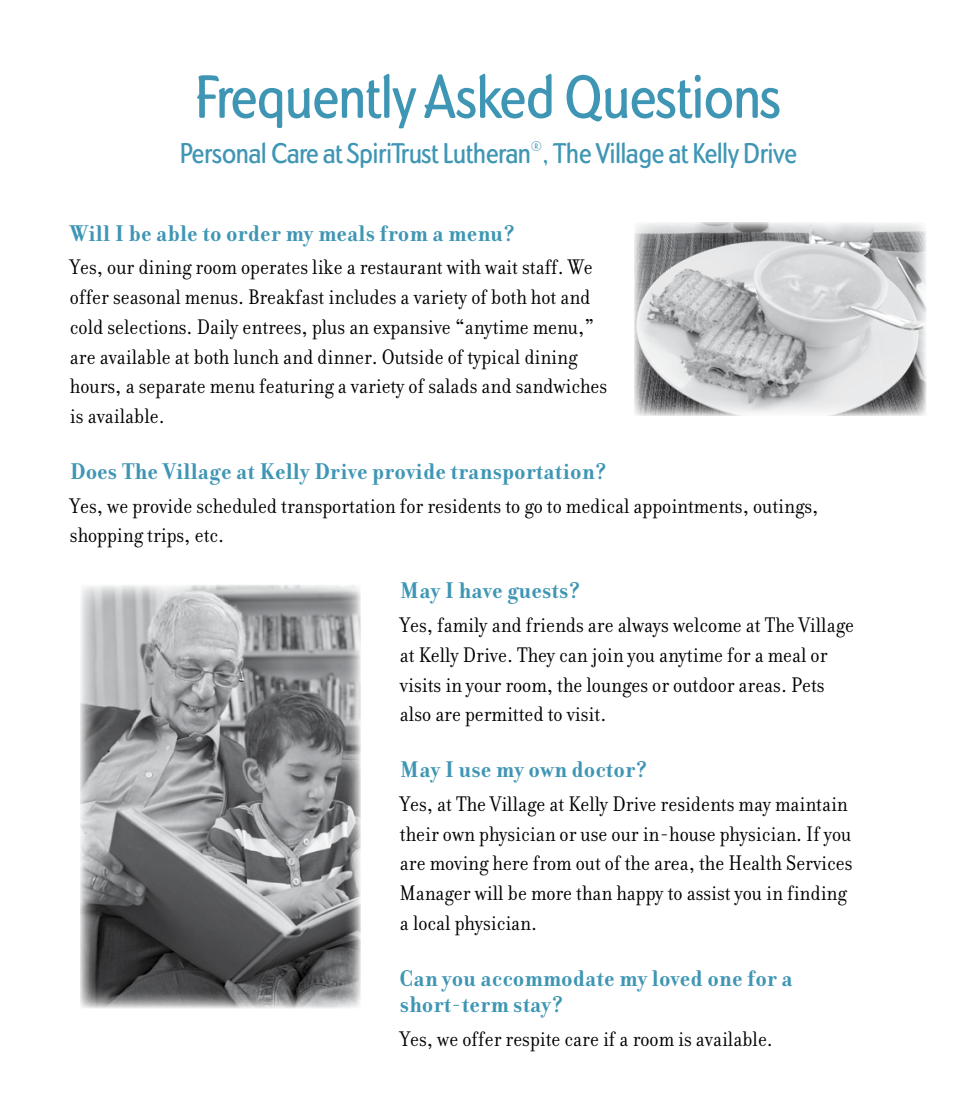
<style>
.page{position:relative;width:977px;height:1103px;background:#fff}
.page>*{position:absolute;margin:0;border:0;box-sizing:border-box;transform-origin:0 0}
.t1{font:500 condensed 63px "Dundee";color:#3f96b4}
.t2{font:500 condensed 29.75px "Dundee";color:#3f96b4}
.t3{font:700 24.5px/26.2px "Donatora";color:#3f96b4}
.t4{font:22.75px/29.8px "Donatora";color:#000}
</style>
<div class="page">
<img style="left:634px;top:222px;width:292px;height:193px">
<img style="left:80px;top:585px;width:280px;height:423px">
<h1 class="t1" style="left:196px;top:60px;width:586px">Frequently Asked Questions</h1>
<h2 class="t2" style="left:180px;top:136px;width:618px">Personal Care at SpiriTrust Lutheran<sup>®</sup>, The Village at Kelly Drive</h2>
<p class="t3" style="left:70px;top:220px;width:447px">Will I be able to order my meals from a menu?</p>
<p class="t4" style="left:70px;top:252px;width:539px">Yes, our dining room operates like a restaurant with wait staff. We offer seasonal menus. Breakfast includes a variety of both hot and cold selections. Daily entrees, plus an expansive “anytime menu,” are available at both lunch and dinner. Outside of typical dining hours, a separate menu featuring a variety of salads and sandwiches is available.</p>
<p class="t3" style="left:70px;top:458px;width:539px">Does The Village at Kelly Drive provide transportation?</p>
<p class="t4" style="left:70px;top:490px;width:750px">Yes, we provide scheduled transportation for residents to go to medical appointments, outings, shopping trips, etc.</p>
<p class="t3" style="left:400px;top:577px;width:183px">May I have guests?</p>
<p class="t4" style="left:400px;top:610px;width:455px">Yes, family and friends are always welcome at The Village at Kelly Drive. They can join you anytime for a meal or visits in your room, the lounges or outdoor areas. Pets also are permitted to visit.</p>
<p class="t3" style="left:400px;top:756px;width:249px">May I use my own doctor?</p>
<p class="t4" style="left:400px;top:789px;width:454px">Yes, at The Village at Kelly Drive residents may maintain their own physician or use our in-house physician. If you are moving here from out of the area, the Health Services Manager will be more than happy to assist you in finding a local physician.</p>
<p class="t3" style="left:400px;top:965px;width:394px">Can you accommodate my loved one for a short-term stay?</p>
<p class="t4" style="left:400px;top:1023px;width:374px">Yes, we offer respite care if a room is available.</p>
</div>
